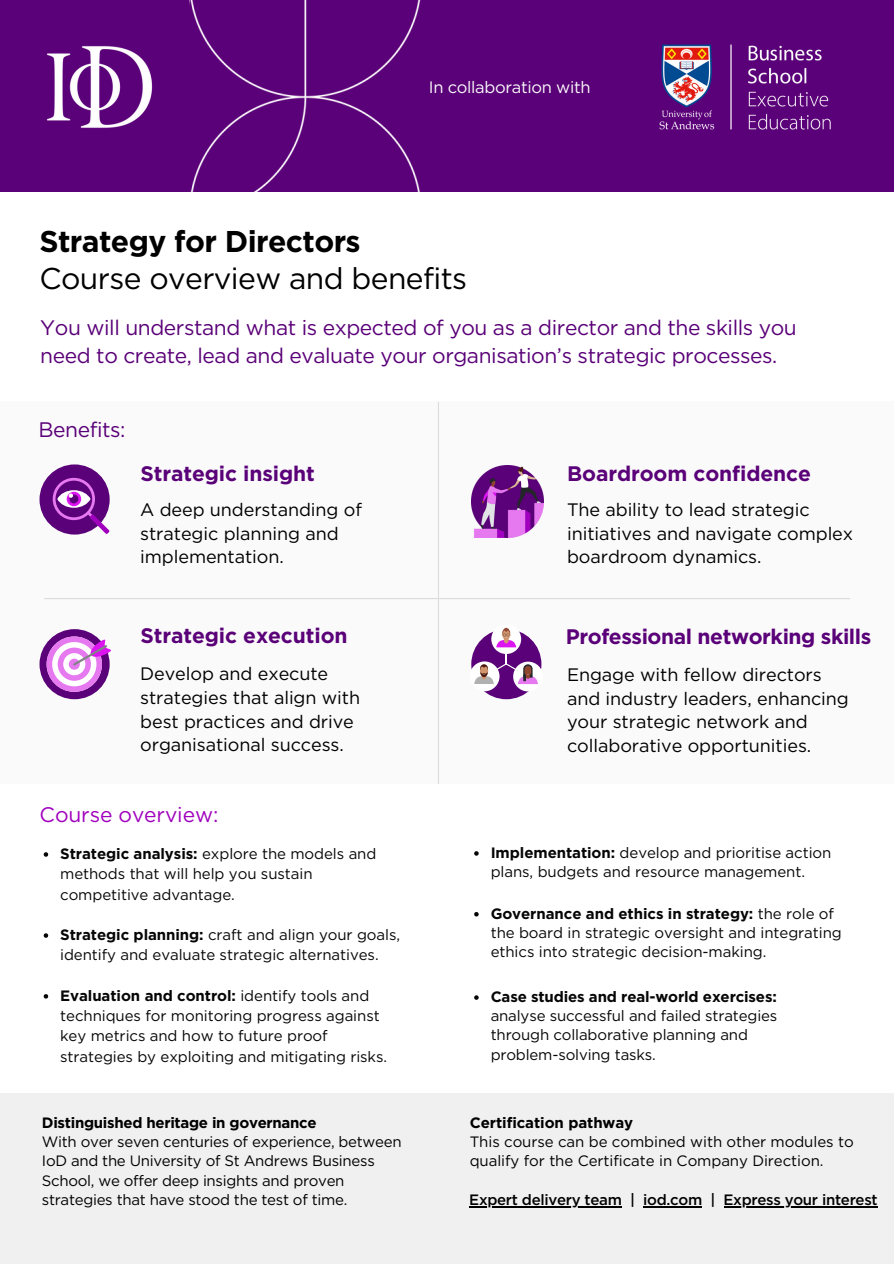
<style>
.page{position:relative;width:894px;height:1264px;background:#fff}
.page>*{position:absolute;margin:0;border:0;box-sizing:border-box;transform-origin:0 0}
.t1{font:30px/37.2px "Gotham";letter-spacing:-.02em;color:#000}
.t2{font:21px/28.2px "Gotham";letter-spacing:-.02em;color:#5a0078}
.t3{font:700 21px "Gotham";letter-spacing:-.005em;color:#5a0078}
.t4{font:21px "Gotham";letter-spacing:-.005em;color:#a000be}
.t5{font:18px/23.7px "Gotham";letter-spacing:-.005em;color:#000}
.t6{font:16.5px "Gotham";letter-spacing:-.02em;color:#fafafa}
.t7{font:15px/20.2px "Gotham";letter-spacing:-.005em;color:#060606}
.t8{font:15px/19.2px "Gotham";letter-spacing:-.02em;color:#000}
.t9{font:700 15px "Gotham";letter-spacing:-.02em;color:#000}
.t10{font:500 15px "Gotham HTF";letter-spacing:-.02em;color:#000}
.s1{font-weight:700}
</style>
<div class="page">
<div style="left:0;top:0;width:893px;height:191px;background:#5a0078"></div>
<div style="left:0;top:402px;width:893px;height:382px;background:#fafafa"></div>
<hr style="left:44px;top:598px;width:805px;height:1px;background:#dcdcdc">
<hr style="left:438px;top:402px;width:1px;height:382px;background:#dcdcdc">
<div style="left:39px;top:464px;width:71px;height:70px;background:#5a0078;border-radius:50%"></div>
<div style="left:39px;top:629px;width:71px;height:70px;background:#5a0078;border-radius:50%"></div>
<div style="left:471px;top:629px;width:70px;height:70px;background:#5a0078;border-radius:50%"></div>
<svg style="left:53px;top:478px;width:56px;height:56px"></svg>
<svg style="left:47px;top:636px;width:64px;height:55px"></svg>
<div style="left:491px;top:624px;width:30px;height:30px;background:#fff;border-radius:50%"></div>
<svg style="left:513px;top:661px;width:30px;height:30px"></svg>
<div style="left:469px;top:661px;width:30px;height:30px;background:#fff;border-radius:50%"></div>
<svg style="left:474px;top:627px;width:64px;height:57px"></svg>
<img style="left:46px;top:0;width:144px;height:128px">
<img style="left:659px;top:44px;width:172px;height:86px">
<img style="left:190px;top:0;width:231px;height:191px">
<img style="left:471px;top:465px;width:72px;height:72px">
<svg style="left:44px;top:852px;width:4px;height:4px"></svg>
<svg style="left:44px;top:933px;width:4px;height:4px"></svg>
<svg style="left:44px;top:994px;width:4px;height:4px"></svg>
<svg style="left:474px;top:851px;width:4px;height:4px"></svg>
<svg style="left:474px;top:912px;width:4px;height:4px"></svg>
<svg style="left:474px;top:995px;width:4px;height:4px"></svg>
<div style="left:0;top:1092px;width:893px;height:171px;background:#f0f0f0"></div>
<hr style="left:469px;top:1206px;width:152px;height:1px;background:#000">
<hr style="left:643px;top:1206px;width:58px;height:1px;background:#000">
<hr style="left:723px;top:1206px;width:154px;height:1px;background:#000">
<p class="t6" style="left:429px;top:77px;width:163px">In collaboration with</p>
<h1 class="t1" style="left:39px;top:222px;width:429px"><span class="s1">Strategy for Directors<br></span>Course overview and benefits</h1>
<p class="t2" style="left:40px;top:313px;width:757px">You will understand what is expected of you as a director and the skills you need to create, lead and evaluate your organisation’s strategic processes.</p>
<h3 class="t2" style="left:38px;top:415px;width:89px">Benefits:</h3>
<p class="t3" style="left:140px;top:461px;width:176px">Strategic insight</p>
<h4 class="t5" style="left:140px;top:498px;width:223px">A deep understanding of strategic planning and implementation.</h4>
<p class="t3" style="left:140px;top:623px;width:209px">Strategic execution</p>
<h2 class="t5" style="left:140px;top:662px;width:221px">Develop and execute strategies that align with best practices and drive organisational success.</h2>
<h3 class="t4" style="left:39px;top:801px;width:180px">Course overview:</h3>
<p class="t7" style="left:60px;top:843px;width:317px"><span class="s1">Strategic analysis:</span> explore the models and methods that will help you sustain competitive advantage.</p>
<h3 class="t7" style="left:60px;top:924px;width:341px"><span class="s1">Strategic planning:</span> craft and align your goals, identify and evaluate strategic alternatives.</h3>
<h2 class="t7" style="left:60px;top:985px;width:328px"><span class="s1">Evaluation and control:</span> identify tools and techniques for monitoring progress against key metrics and how to future proof strategies by exploiting and mitigating risks.</h2>
<p class="t9" style="left:42px;top:1113px;width:276px">Distinguished heritage in governance</p>
<p class="t8" style="left:42px;top:1132px;width:361px">With over seven centuries of experience, between IoD and the University of St Andrews Business School, we offer deep insights and proven strategies that have stood the test of time.</p>
<h2 class="t3" style="left:567px;top:461px;width:245px">Boardroom confidence</h2>
<p class="t5" style="left:567px;top:498px;width:287px">The ability to lead strategic initiatives and navigate complex boardroom dynamics.</p>
<h4 class="t3" style="left:565px;top:623px;width:307px">Professional networking skills</h4>
<h4 class="t5" style="left:567px;top:662px;width:283px">Engage with fellow directors and industry leaders, enhancing your strategic network and collaborative opportunities.</h4>
<h2 class="t7" style="left:490px;top:843px;width:342px;line-height:19.2px"><span class="s1">Implementation:</span> develop and prioritise action plans, budgets and resource management.</h2>
<p class="t7" style="left:490px;top:903px;width:352px;line-height:19.2px"><span class="s1">Governance and ethics in strategy:</span> the role of the board in strategic oversight and integrating ethics into strategic decision-making.</p>
<h4 class="t7" style="left:490px;top:987px;width:288px;line-height:19.2px"><span class="s1">Case studies and real-world exercises: </span>analyse successful and failed strategies through collaborative planning and problem-solving tasks.</h4>
<p class="t9" style="left:469px;top:1113px;width:165px">Certification pathway</p>
<p class="t8" style="left:469px;top:1132px;width:385px">This course can be combined with other modules to qualify for the Certificate in Company Direction.</p>
<p class="t10" style="left:469px;top:1191px;width:247px">Expert delivery team | iod.com |</p>
<p class="t10" style="left:723px;top:1191px;width:156px">Express your interest</p>
</div>
